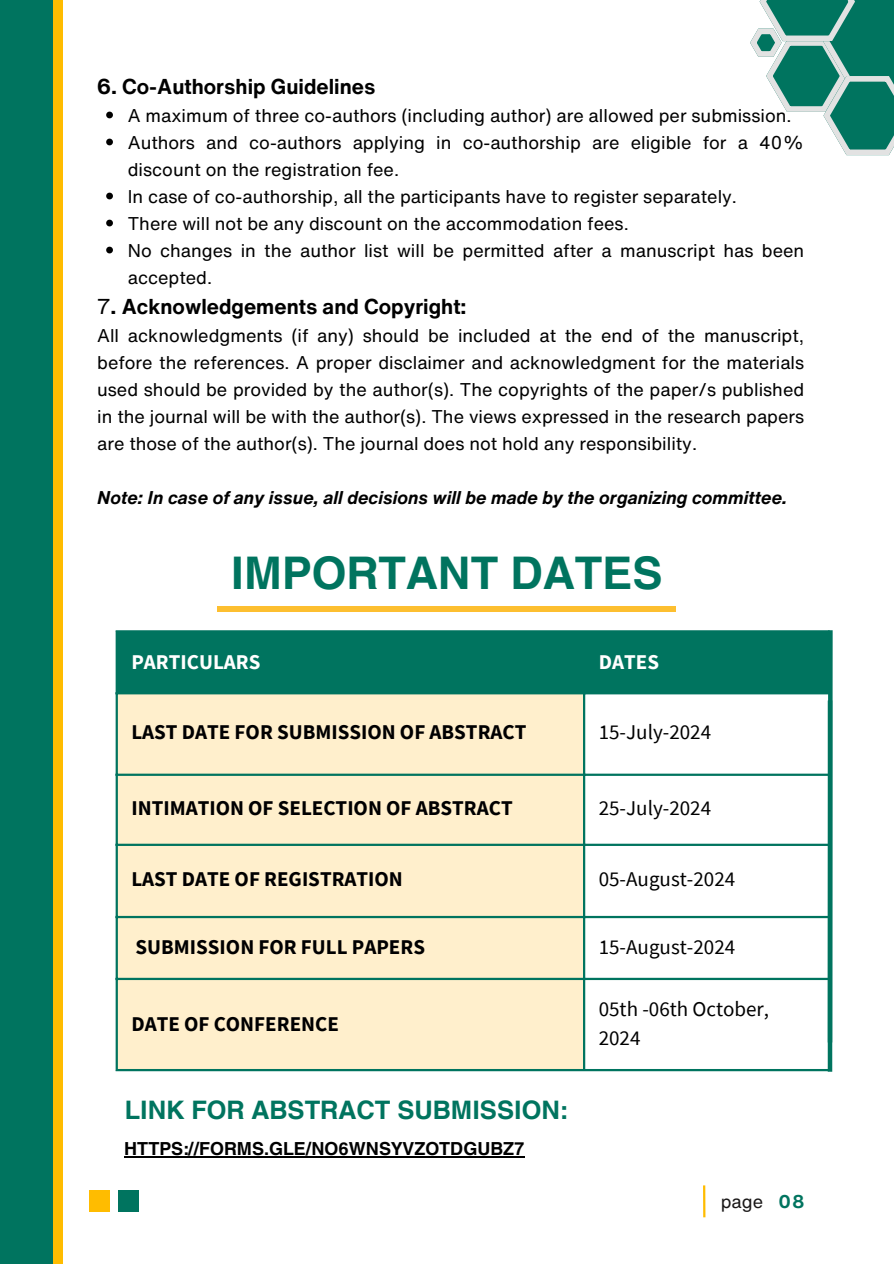
<style>
.page{position:relative;width:894px;height:1264px;background:#fff}
.page>*{position:absolute;margin:0;border:0;box-sizing:border-box;transform-origin:0 0}
.t1{font:700 45px "Helvetica World";color:#00745f}
.t2{font:700 25.5px "Helvetica World";color:#00745f}
.t3{font:700 21px "Source Sans Pro";color:#000001}
.t4{font:21px/29.2px "Source Sans Pro";color:#000001}
.t5{font:700 21px "Helvetica Now Text";color:#000}
.t6{font:700 21px "Source Sans Pro";color:#fff}
.t7{font:18px/27px "Helvetica Now Text";color:#000}
.t8{font:italic 700 18px "Helvetica Now Text";color:#000}
.t9{font:700 18px "Helvetica World";color:#000}
.t10{font:18px "Helvetica Now Text";color:#191717}
.t11{font:700 18px "Helvetica Now Text";color:#00745f}
.s1{font-weight:400}
</style>
<div class="page">
<svg style="left:106px;top:112px;width:7px;height:6px"></svg>
<svg style="left:106px;top:139px;width:7px;height:6px"></svg>
<svg style="left:106px;top:193px;width:7px;height:6px"></svg>
<svg style="left:106px;top:220px;width:7px;height:6px"></svg>
<svg style="left:106px;top:247px;width:7px;height:6px"></svg>
<div style="left:0;top:0;width:63px;height:1263px;background:#ffbc00"></div>
<div style="left:0;top:0;width:53px;height:1263px;background:#00745f"></div>
<svg style="left:750px;top:0;width:143px;height:155px"></svg>
<div style="left:118px;top:632px;width:709px;height:60px;background:#00745f"></div>
<div style="left:118px;top:694px;width:465px;height:374px;background:#ffefcc"></div>
<hr style="left:116px;top:632px;width:2px;height:436px;background:#00745f">
<hr style="left:583px;top:632px;width:2px;height:436px;background:#00745f">
<hr style="left:116px;top:630px;width:713px;height:2px;background:#00745f">
<hr style="left:116px;top:692px;width:713px;height:2px;background:#00745f">
<hr style="left:116px;top:773px;width:712px;height:3px;background:#00745f">
<hr style="left:116px;top:843px;width:712px;height:3px;background:#00745f">
<hr style="left:116px;top:915px;width:712px;height:3px;background:#00745f">
<hr style="left:116px;top:977px;width:712px;height:3px;background:#00745f">
<hr style="left:116px;top:1068px;width:712px;height:3px;background:#00745f">
<div style="left:218px;top:606px;width:457px;height:5px;background:#fdbf30"></div>
<div style="left:827px;top:630px;width:5px;height:412px;background:#00745f"></div>
<div style="left:827px;top:700px;width:5px;height:371px;background:#00745f"></div>
<hr style="left:124px;top:1156px;width:400px;height:1px;background:#000">
<div style="left:89px;top:1190px;width:21px;height:21px;background:#ffbc00"></div>
<div style="left:118px;top:1190px;width:20px;height:21px;background:#00745f"></div>
<hr style="left:702px;top:1185px;width:3px;height:32px;background:#ffbc00">
<h3 class="t5" style="left:97px;top:70px;width:280px">6. Co-Authorship Guidelines</h3>
<p class="t7" style="left:128px;top:101px;width:665px">A maximum of three co-authors (including author) are allowed per submission.</p>
<p class="t7" style="left:128px;top:128px;width:677px">Authors and co-authors applying in co-authorship are eligible for a 40% discount on the registration fee.</p>
<p class="t7" style="left:128px;top:182px;width:610px">In case of co-authorship, all the participants have to register separately.</p>
<p class="t7" style="left:128px;top:209px;width:502px">There will not be any discount on the accommodation fees.</p>
<p class="t7" style="left:128px;top:236px;width:677px">No changes in the author list will be permitted after a manuscript has been accepted.</p>
<p class="t5" style="left:97px;top:291px;width:371px"><span class="s1">7</span>. Acknowledgements and Copyright:</p>
<p class="t7" style="left:97px;top:322px;width:708px;text-align:justify">All acknowledgments (if any) should be included at the end of the manuscript, before the references. A proper disclaimer and acknowledgment for the materials used should be provided by the author(s). The copyrights of the paper/s published in the journal will be with the author(s). The views expressed in the research papers are those of the author(s). The journal does not hold any responsibility.</p>
<h5 class="t8" style="left:97px;top:484px;width:691px">Note: In case of any issue, all decisions will be made by the organizing committee.</h5>
<p class="t1" style="left:231px;top:536px;width:433px">IMPORTANT DATES</p>
<h1 class="t6" style="left:131px;top:648px;width:130px">PARTICULARS</h1>
<p class="t6" style="left:598px;top:648px;width:62px">DATES</p>
<p class="t3" style="left:131px;top:718px;width:396px">LAST DATE FOR SUBMISSION OF ABSTRACT</p>
<p class="t4" style="left:598px;top:717px;width:114px">15-July-2024</p>
<p class="t3" style="left:131px;top:794px;width:382px">INTIMATION OF SELECTION OF ABSTRACT</p>
<p class="t4" style="left:598px;top:793px;width:114px">25-July-2024</p>
<p class="t3" style="left:131px;top:865px;width:273px">LAST DATE OF REGISTRATION</p>
<p class="t4" style="left:598px;top:864px;width:138px">05-August-2024</p>
<p class="t3" style="left:135px;top:933px;width:291px">SUBMISSION FOR FULL PAPERS</p>
<p class="t4" style="left:598px;top:932px;width:138px">15-August-2024</p>
<p class="t3" style="left:131px;top:1010px;width:209px">DATE OF CONFERENCE</p>
<h2 class="t2" style="left:125px;top:1089px;width:443px">LINK FOR ABSTRACT SUBMISSION:</h2>
<h4 class="t9" style="left:124px;top:1133px;width:401px">HTTPS://FORMS.GLE/NO6WNSYVZOTDGUBZ7</h4>
<p class="t4" style="left:598px;top:993px;width:172px">05th -06th October,<br>2024</p>
<p class="t10" style="left:720px;top:1188px;width:44px">page</p>
<p class="t11" style="left:778px;top:1188px;width:27px">08</p>
</div>
